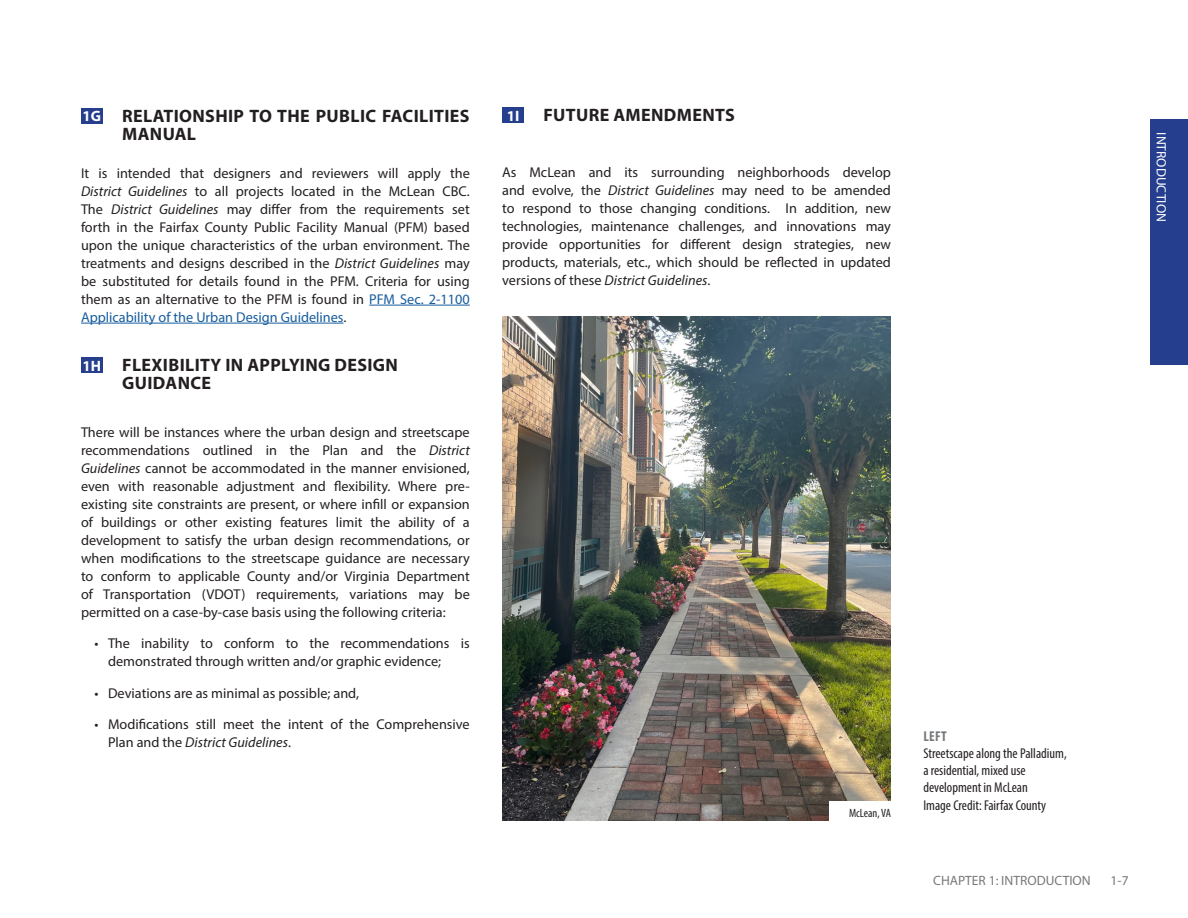
<style>
.page{position:relative;width:1188px;height:918px;background:#fff}
.page>*{position:absolute;margin:0;border:0;box-sizing:border-box;transform-origin:0 0}
.Body_Text_Wider{font:700 18px/18px "Myriad Pro";letter-spacing:.02em;color:#231f20}
.Design_Strategies_He{font:700 15px "Myriad Pro";color:#fff}
.Body_Text_Wider-2{font:14.25px/18px "Myriad Pro";color:#231f20;text-align:justify}
.Image_descr_-_Right{font:condensed 14.25px/17.1px "Myriad Pro";color:#231f20}
.Image_bold_title_-_R{font:700 condensed 14.25px "Myriad Pro";color:#76787b}
.t1{font:13.5px "Myriad Pro";color:#76787b}
.t2{font:13.5px "Myriad Pro";color:#fff}
.Image_caption_text{font:condensed 12px "Myriad Pro";color:#231f20}
.s1{font-style:italic}
.s2{color:#175d9e}
</style>
<div class="page">
<img style="left:502px;top:316px;width:389px;height:505px">
<div style="left:1150px;top:119px;width:38px;height:245px;background:#253f8e"></div>
<div style="left:502px;top:108px;width:22px;height:15px;background:#253f8e"></div>
<hr style="left:369px;top:305px;width:101px;height:1px;background:#175d9e">
<hr style="left:81px;top:323px;width:262px;height:1px;background:#175d9e">
<div style="left:829px;top:802px;width:62px;height:21px;background:#fff"></div>
<div style="left:81px;top:357px;width:22px;height:15px;background:#253f8e"></div>
<div style="left:81px;top:108px;width:22px;height:15px;background:#253f8e"></div>
<p class="Design_Strategies_He" style="left:83px;top:106px;width:20px">1G</p>
<p class="Body_Text_Wider" style="left:122px;top:106px;width:349px">RELATIONSHIP TO THE PUBLIC FACILITIES<br>MANUAL</p>
<p class="Body_Text_Wider-2" style="left:81px;top:164px;width:390px">It is intended that designers and reviewers will apply the <span class="s1">District Guidelines</span> to all projects located in the McLean CBC.<br>The <span class="s1">District Guidelines</span> may differ from the requirements set forth in the Fairfax County Public Facility Manual (PFM) based upon the unique characteristics of the urban environment. The treatments and designs described in the <span class="s1">District Guidelines</span> may be substituted for details found in the PFM. Criteria for using them as an alternative to the PFM is found in <span class="s2">PFM Sec. 2-1100<br>Applicability of the Urban Design Guidelines</span>.</p>
<p class="Body_Text_Wider" style="left:122px;top:355px;width:277px">FLEXIBILITY IN APPLYING DESIGN<br>GUIDANCE</p>
<p class="Design_Strategies_He" style="left:82px;top:356px;width:20px">1H</p>
<p class="Body_Text_Wider-2" style="left:81px;top:423px;width:390px">There will be instances where the urban design and streetscape recommendations outlined in the Plan and the <span class="s1">District Guidelines</span> cannot be accommodated in the manner envisioned, even with reasonable adjustment and flexibility. Where pre&shy;existing site constraints are present, or where infill or expansion of buildings or other existing features limit the ability of a development to satisfy the urban design recommendations, or when modifications to the streetscape guidance are necessary to conform to applicable County and/or Virginia Department of Transportation (VDOT) requirements, variations may be permitted on a case-by-case basis using the following criteria:</p>
<p class="Body_Text_Wider-2" style="left:108px;top:634px;width:363px;text-indent:-14px">• The inability to conform to the recommendations is demonstrated through written and/or graphic evidence;</p>
<p class="Body_Text_Wider-2" style="left:94px;top:684px;width:266px">• Deviations are as minimal as possible; and,</p>
<p class="Body_Text_Wider-2" style="left:108px;top:715px;width:363px;text-indent:-14px">• Modifications still meet the intent of the Comprehensive<br>Plan and the <span class="s1">District Guidelines</span>.</p>
<p class="Design_Strategies_He" style="left:507px;top:106px;width:14px">1I</p>
<p class="Body_Text_Wider" style="left:543px;top:105px;width:193px">FUTURE AMENDMENTS</p>
<p class="Body_Text_Wider-2" style="left:502px;top:163px;width:390px">As McLean and its surrounding neighborhoods develop and evolve, the <span class="s1">District Guidelines</span> may need to be amended to respond to those changing conditions. In addition, new technologies, maintenance challenges, and innovations may provide opportunities for different design strategies, new products, materials, etc., which should be reflected in updated versions of these <span class="s1">District Guidelines</span>.</p>
<p class="Image_caption_text" style="left:849px;top:805px;width:43px">McLean, VA</p>
<p class="t2" style="left:1170px;top:132px;width:91px;rotate:90deg">INTRODUCTION</p>
<p class="Image_bold_title_-_R" style="left:924px;top:728px;width:25px">LEFT</p>
<p class="Image_descr_-_Right" style="left:923px;top:745px;width:145px">Streetscape along the Palladium, a residential, mixed use development in McLean</p>
<p class="Image_descr_-_Right" style="left:923px;top:796px;width:124px">Image Credit: Fairfax County</p>
<p class="t1" style="left:933px;top:872px;width:159px">CHAPTER 1: INTRODUCTION</p>
<p class="t1" style="left:1111px;top:872px;width:19px">1-7</p>
</div>
